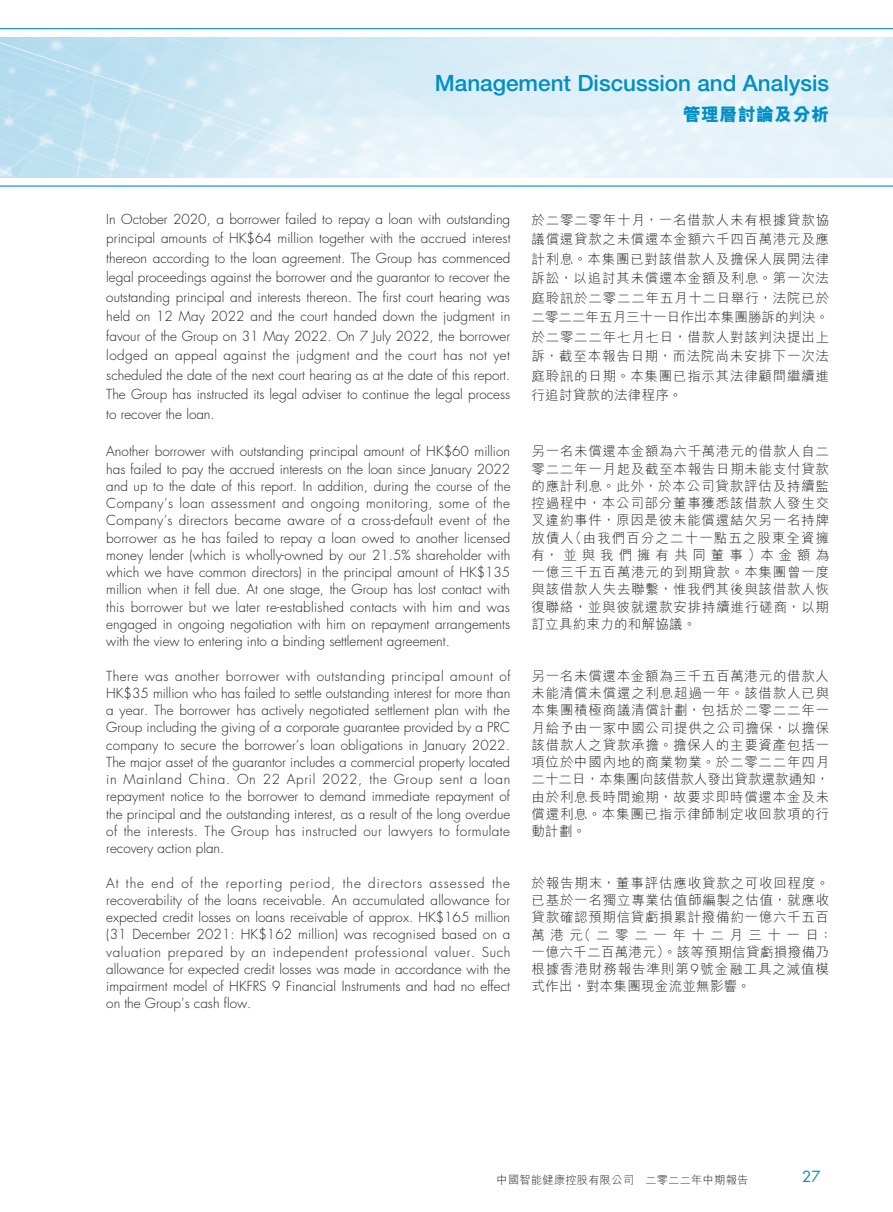
<style>
.page{position:relative;width:893px;height:1212px;background:#fff}
.page>*{position:absolute;margin:0;border:0;box-sizing:border-box;transform-origin:0 0}
.t1{font:500 22.5px "Helvetica Neue LT Std";color:#008fc5}
.t2{font:800 18px "M Hei HK";letter-spacing:.02em;color:#008fc5}
.t3{font:15px "Futura Std";color:#008fc5}
._00_txt_E{font:300 13.5px/17.2px "Futura Std";color:#231f20;text-align:justify}
._000_txt_C{font:300 13.5px/17.2px "M Hei HK";letter-spacing:.055em;color:#231f20;text-align:justify}
.t4{font:300 11.25px "M Hei HK";letter-spacing:.02em;color:#231f20}
.s1{font-family:"Futura Std"}
</style>
<div class="page">
<hr style="left:0;top:28px;width:893px;height:1px;background:#008fc5">
<hr style="left:0;top:185px;width:893px;height:2px;background:#008fc5">
<h1 class="t1" style="left:435px;top:70px;width:396px">Management Discussion and Analysis</h1>
<h2 class="t2" style="left:683px;top:106px;width:148px">管理層討論及分析</h2>
<p class="_00_txt_E" style="left:106px;top:210px;width:406px;line-height:19.5px">In October 2020, a borrower failed to repay a loan with outstanding principal amounts of HK$64 million together with the accrued interest thereon according to the loan agreement. The Group has commenced legal proceedings against the borrower and the guarantor to recover the outstanding principal and interests thereon. The first court hearing was held on 12 May 2022 and the court handed down the judgment in favour of the Group on 31 May 2022. On 7 July 2022, the borrower lodged an appeal against the judgment and the court has not yet scheduled the date of the next court hearing as at the date of this report.<br>The Group has instructed its legal adviser to continue the legal process to recover the loan.</p>
<p class="_00_txt_E" style="left:106px;top:443px;width:406px">Another borrower with outstanding principal amount of HK$60 million has failed to pay the accrued interests on the loan since January 2022 and up to the date of this report. In addition, during the course of the Company’s loan assessment and ongoing monitoring, some of the Company’s directors became aware of a cross-default event of the borrower as he has failed to repay a loan owed to another licensed money lender (which is wholly-owned by our 21.5% shareholder with which we have common directors) in the principal amount of HK$135 million when it fell due. At one stage, the Group has lost contact with this borrower but we later re-established contacts with him and was engaged in ongoing negotiation with him on repayment arrangements with the view to entering into a binding settlement agreement.</p>
<p class="_00_txt_E" style="left:106px;top:667px;width:406px">There was another borrower with outstanding principal amount of HK$35 million who has failed to settle outstanding interest for more than a year. The borrower has actively negotiated settlement plan with the Group including the giving of a corporate guarantee provided by a PRC company to secure the borrower’s loan obligations in January 2022.<br>The major asset of the guarantor includes a commercial property located in Mainland China. On 22 April 2022, the Group sent a loan repayment notice to the borrower to demand immediate repayment of the principal and the outstanding interest, as a result of the long overdue of the interests. The Group has instructed our lawyers to formulate recovery action plan.</p>
<p class="_00_txt_E" style="left:106px;top:874px;width:406px">At the end of the reporting period, the directors assessed the recoverability of the loans receivable. An accumulated allowance for expected credit losses on loans receivable of approx. HK$165 million (31 December 2021: HK$162 million) was recognised based on a valuation prepared by an independent professional valuer. Such allowance for expected credit losses was made in accordance with the impairment model of HKFRS 9 Financial Instruments and had no effect on the Group’s cash flow.</p>
<p class="_000_txt_C" style="left:531px;top:210px;width:299px;line-height:19.5px">於二零二零年十月，一名借款人未有根據貸款協議償還貸款之未償還本金額六千四百萬港元及應計利息。本集團已對該借款人及擔保人展開法律訴訟，以追討其未償還本金額及利息。第一次法庭聆訊於二零二二年五月十二日舉行，法院已於二零二二年五月三十一日作出本集團勝訴的判決。於二零二二年七月七日，借款人對該判決提出上訴，截至本報告日期，而法院尚未安排下一次法庭聆訊的日期。本集團已指示其法律顧問繼續進行追討貸款的法律程序。</p>
<p class="_000_txt_C" style="left:531px;top:443px;width:299px">另一名未償還本金額為六千萬港元的借款人自二零二二年一月起及截至本報告日期未能支付貸款的應計利息。此外，於本公司貸款評估及持續監控過程中，本公司部分董事獲悉該借款人發生交叉違約事件，原因是彼未能償還結欠另一名持牌放債人（由我們百分之二十一點五之股東全資擁有，並與我們擁有共同董事）本金額為一億三千五百萬港元的到期貸款。本集團曾一度與該借款人失去聯繫，惟我們其後與該借款人恢復聯絡，並與彼就還款安排持續進行磋商，以期訂立具約束力的和解協議。</p>
<p class="_000_txt_C" style="left:531px;top:667px;width:299px">另一名未償還本金額為三千五百萬港元的借款人未能清償未償還之利息超過一年。該借款人已與本集團積極商議清償計劃，包括於二零二二年一月給予由一家中國公司提供之公司擔保，以擔保該借款人之貸款承擔。擔保人的主要資產包括一項位於中國內地的商業物業。於二零二二年四月二十二日，本集團向該借款人發出貸款還款通知，由於利息長時間逾期，故要求即時償還本金及未償還利息。本集團已指示律師制定收回款項的行動計劃。</p>
<p class="_000_txt_C" style="left:531px;top:874px;width:302px;text-align:left">於報告期末，董事評估應收貸款之可收回程度。已基於一名獨立專業估值師編製之估值，就應收貸款確認預期信貸虧損累計撥備約一億六千五百萬港元（二零二一年十二月三十一日：一億六千二百萬港元）。該等預期信貸虧損撥備乃根據香港財務報告準則第<span class="s1">9</span>號金融工具之減值模式作出，對本集團現金流並無影響。</p>
<p class="t4" style="left:497px;top:1174px;width:253px">中國智能健康控股有限公司 二零二二年中期報告</p>
<p class="t3" style="left:802px;top:1167px;width:20px">27</p>
</div>
